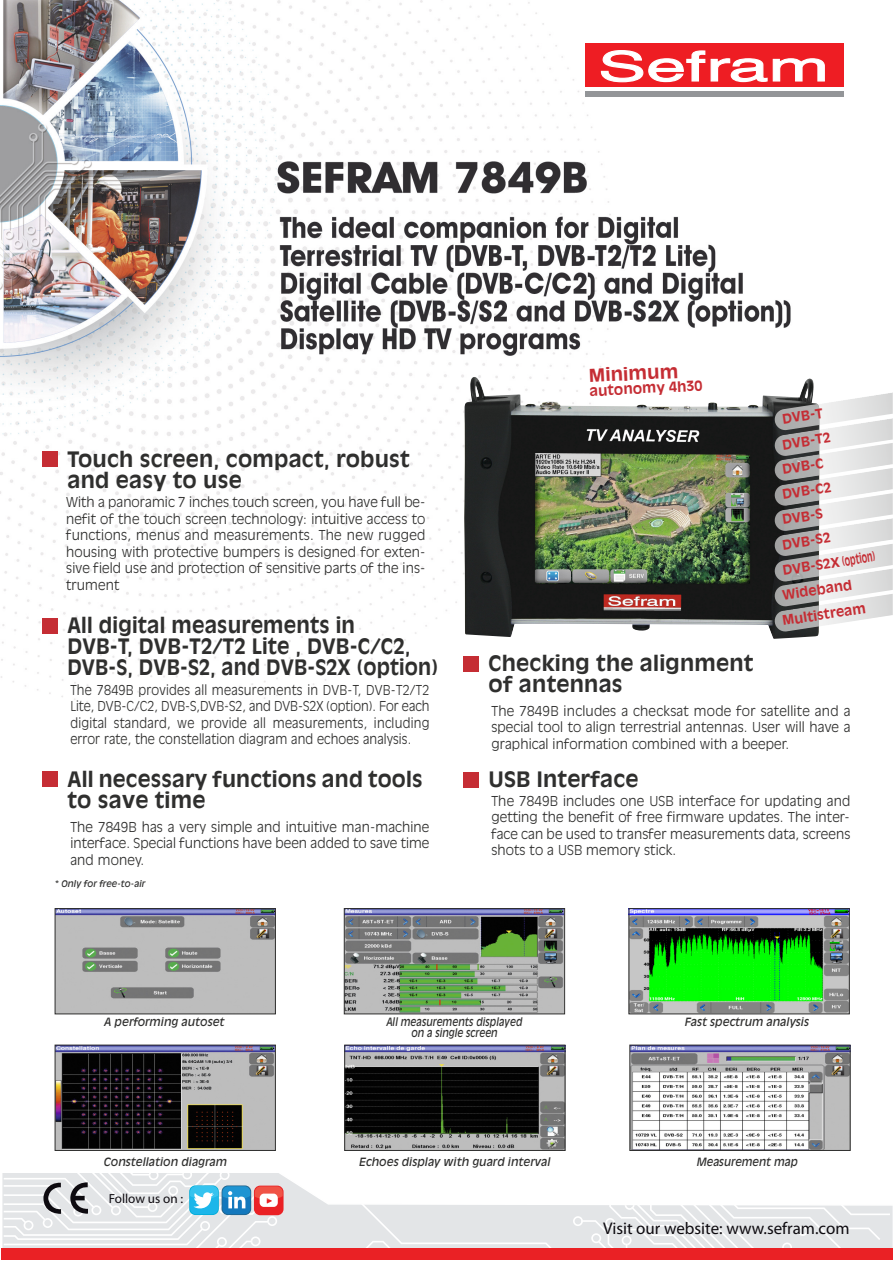
<style>
.page{position:relative;width:893px;height:1263px;background:#fff}
.page>*{position:absolute;margin:0;border:0;box-sizing:border-box;transform-origin:0 0}
.t1{font:700 21px/21px "Antique Olive";letter-spacing:.01em;color:#2f2f2e}
.t2{font:700 17.55px "Antique Olive";color:#c52d34;scale:1.06 1}
.t3{font:16.95px "Myriad Pro";color:#0e0b10}
.t4{font:700 13.65px "Antique Olive";color:#c52d34}
.t5{font:300 13.5px/16.5px "Antique Olive";letter-spacing:.01em;color:#2f2f2e;text-align:justify}
.t6{font:300 13.5px/16.5px "Antique Olive";letter-spacing:.01em;color:#2f2f2e;text-align:justify;scale:.94 1}
.t7{font:700 13.2px/25px "Antique Olive";color:#c52d34}
.t8{font:13.2px "Myriad Pro";color:#0e0b10}
.t9{font:italic 11.25px "Antique Olive";color:#2f2f2e}
.t10{font:italic 11.25px/11.4px "Antique Olive";color:#2f2f2e;text-align:center;scale:.87 1}
.t11{font:italic 11.25px "Antique Olive";color:#2f2f2e;scale:.95 1}
.t12{font:italic 9px "Antique Olive";color:#2f2f2e}
</style>
<div class="page">
<img style="left:0;top:0;width:893px;height:1174px">
<svg style="left:4px;top:1174px;width:886px;height:86px"></svg>
<div style="left:585px;top:44px;width:259px;height:53px;background:linear-gradient(to right,#fff,#fff)"></div>
<div style="left:585px;top:92px;width:259px;height:5px;background:#939598"></div>
<div style="left:585px;top:44px;width:259px;height:43px;background:#ee1d23"></div>
<svg style="left:600px;top:50px;width:225px;height:33px"></svg>
<div style="left:43px;top:451px;width:15px;height:16px;background:#c52d34"></div>
<div style="left:43px;top:618px;width:15px;height:16px;background:#c52d34"></div>
<div style="left:43px;top:771px;width:15px;height:16px;background:#c52d34"></div>
<div style="left:463px;top:656px;width:16px;height:16px;background:#c52d34"></div>
<div style="left:463px;top:772px;width:16px;height:15px;background:#c52d34"></div>
<img style="left:57px;top:910px;width:217px;height:102px">
<div style="left:55px;top:908px;width:221px;height:106px;border:1px solid #2f2f2e"></div>
<img style="left:346px;top:910px;width:217px;height:102px">
<div style="left:344px;top:908px;width:221px;height:106px;border:1px solid #2f2f2e"></div>
<img style="left:57px;top:1047px;width:217px;height:102px">
<div style="left:55px;top:1045px;width:221px;height:106px;border:1px solid #2f2f2e"></div>
<img style="left:346px;top:1047px;width:217px;height:102px">
<div style="left:344px;top:1045px;width:221px;height:106px;border:1px solid #2f2f2e"></div>
<img style="left:631px;top:910px;width:217px;height:102px">
<div style="left:629px;top:908px;width:221px;height:106px;border:1px solid #2f2f2e"></div>
<img style="left:631px;top:1047px;width:217px;height:102px">
<div style="left:629px;top:1045px;width:221px;height:106px;border:1px solid #2f2f2e"></div>
<img style="left:464px;top:377px;width:356px;height:262px">
<img style="left:819px;top:425px;width:73px;height:18px">
<img style="left:775px;top:435px;width:12px;height:21px">
<img style="left:817px;top:392px;width:75px;height:33px">
<img style="left:775px;top:404px;width:44px;height:26px">
<img style="left:819px;top:501px;width:73px;height:17px">
<img style="left:775px;top:510px;width:12px;height:21px">
<img style="left:819px;top:518px;width:73px;height:26px">
<img style="left:775px;top:535px;width:12px;height:21px">
<img style="left:819px;top:544px;width:73px;height:25px">
<img style="left:775px;top:560px;width:12px;height:22px">
<img style="left:819px;top:443px;width:73px;height:25px">
<img style="left:775px;top:460px;width:12px;height:21px">
<img style="left:819px;top:468px;width:73px;height:33px">
<img style="left:775px;top:485px;width:12px;height:21px">
<img style="left:819px;top:569px;width:73px;height:25px">
<img style="left:775px;top:585px;width:12px;height:21px">
<img style="left:819px;top:594px;width:73px;height:32px">
<img style="left:775px;top:610px;width:12px;height:21px">
<h1 class="t1" style="left:68px;top:449px;width:344px">Touch screen, compact, robust and easy to use</h1>
<p class="t5" style="left:66px;top:495px;width:361px">With a panoramic 7 inches touch screen, you have full be&shy;nefit of the touch screen technology: intuitive access to functions, menus and measurements. The new rugged housing with protective bumpers is designed for exten&shy;sive field use and protection of sensitive parts of the ins&shy;trument</p>
<h1 class="t1" style="left:67px;top:616px;width:372px">All digital measurements in<br>DVB-T, DVB-T2/T2 Lite , DVB-C/C2,<br>DVB-S, DVB-S2, and DVB-S2X (option)</h1>
<p class="t6" style="left:70px;top:682px;width:384px">The 7849B provides all measurements in DVB-T, DVB-T2/T2<br>Lite, DVB-C/C2, DVB-S,DVB-S2, and DVB-S2X (option). For each digital standard, we provide all measurements, including error rate, the constellation diagram and echoes analysis.</p>
<h1 class="t1" style="left:68px;top:770px;width:357px">All necessary functions and tools to save time</h1>
<p class="t5" style="left:70px;top:819px;width:361px">The 7849B has a very simple and intuitive man-machine interface. Special functions have been added to save time and money.</p>
<p class="t12" style="left:55px;top:880px;width:92px">* Only for free-to-air</p>
<p class="t2" style="left:588px;top:369px;width:86px;rotate:-3deg">Minimum</p>
<p class="t4" style="left:589px;top:385px;width:114px;rotate:-3deg">autonomy 4h30</p>
<p class="t7" style="left:781px;top:407px;width:42px;rotate:-9deg">DVB-T</p>
<p class="t7" style="left:781px;top:433px;width:50px;rotate:-9deg">DVB-T2</p>
<p class="t7" style="left:777px;top:459px;width:51px;rotate:-9deg">DVB-C<br>DVB-C2</p>
<p class="t7" style="left:773px;top:509px;width:95px;text-indent:8px;rotate:-9deg">DVB-S<br>DVB-S2<br>DVB-S2X (option)</p>
<p class="t7" style="left:777px;top:584px;width:86px;text-align:center;rotate:-9deg">Wideband<br>Multistream</p>
<h1 class="t1" style="left:488px;top:654px;width:266px">Checking the alignment of antennas</h1>
<p class="t5" style="left:491px;top:703px;width:361px">The 7849B includes a checksat mode for satellite and a special tool to align terrestrial antennas. User will have a graphical information combined with a beeper.</p>
<h1 class="t1" style="left:488px;top:770px;width:152px">USB Interface</h1>
<p class="t5" style="left:491px;top:793px;width:361px">The 7849B includes one USB interface for updating and getting the benefit of free firmware updates. The inter&shy;face can be used to transfer measurements data, screens shots to a USB memory stick.</p>
<p class="t9" style="left:104px;top:1017px;width:121px">A performing autoset</p>
<p class="t10" style="left:386px;top:1017px;width:158px">All measurements displayed on a single screen</p>
<p class="t9" style="left:684px;top:1017px;width:126px">Fast spectrum analysis</p>
<p class="t9" style="left:104px;top:1157px;width:125px">Constellation diagram</p>
<p class="t9" style="left:359px;top:1157px;width:193px">Echoes display with guard interval</p>
<p class="t11" style="left:696px;top:1157px;width:108px">Measurement map</p>
<p class="t8" style="left:109px;top:1194px;width:76px">Follow us on :</p>
<p class="t3" style="left:603px;top:1222px;width:248px">Visit our website: www.sefram.com</p>
</div>
